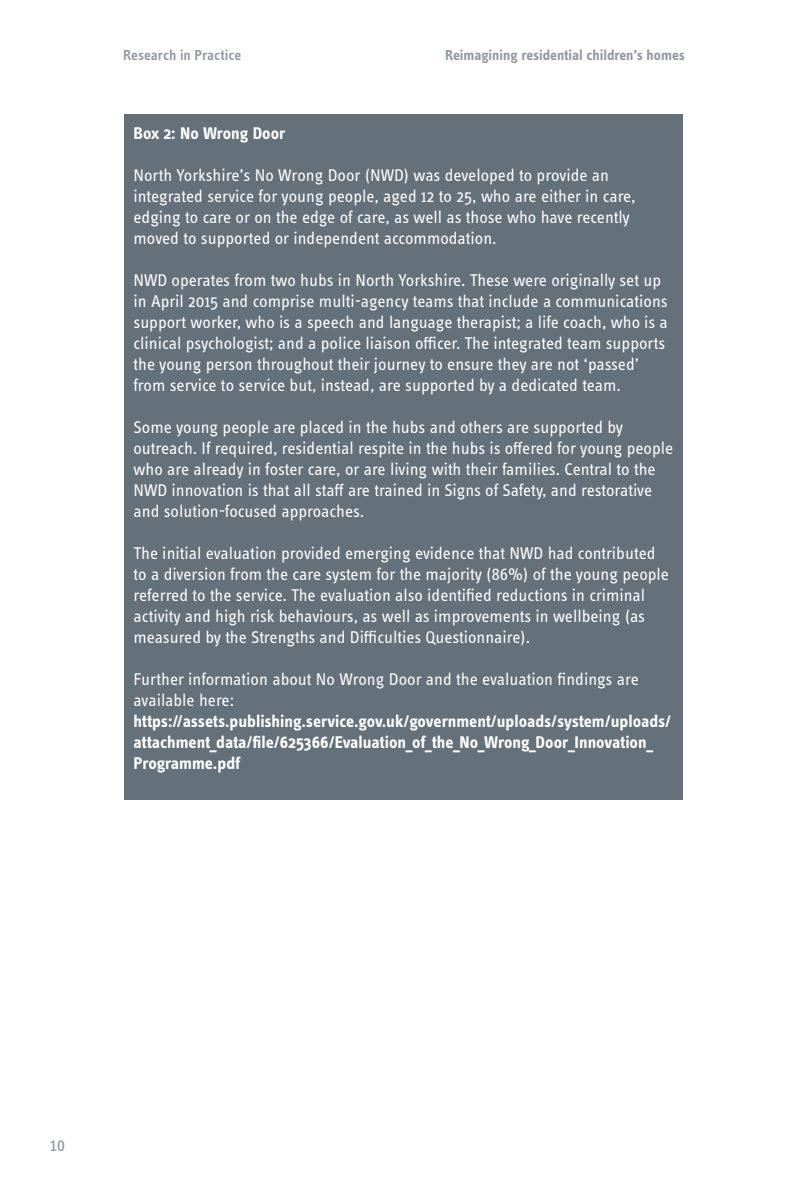
<style>
.page{position:relative;width:794px;height:1201px;background:#fff}
.page>*{position:absolute;margin:0;border:0;box-sizing:border-box;transform-origin:0 0}
.t1{font:17.5px/21px "Info Text Pro";color:#fff}
.t2{font:700 17.5px/21px "Info Text Pro";color:#fff}
.t3{font:17.5px "Info Text Pro";color:#9299a3}
.t4{font:700 14.88px "Info Text Pro";color:#9299a3}
.t5{font:600 14.88px "Info Text Pro";letter-spacing:-.005em;color:#9299a3}
</style>
<div class="page">
<div style="left:124px;top:115px;width:559px;height:684px;background:#64707a"></div>
<p class="t5" style="left:123px;top:46px;width:120px">Research in Practice</p>
<p class="t4" style="left:445px;top:46px;width:241px">Reimagining residential children’s homes</p>
<p class="t2" style="left:133px;top:122px;width:154px">Box 2: No Wrong Door</p>
<p class="t1" style="left:133px;top:164px;width:503px">North Yorkshire’s No Wrong Door (NWD) was developed to provide an integrated service for young people, aged 12 to 25, who are either in care, edging to care or on the edge of care, as well as those who have recently moved to supported or independent accommodation.</p>
<p class="t1" style="left:133px;top:269px;width:536px">NWD operates from two hubs in North Yorkshire. These were originally set up in April 2015 and comprise multi-agency teams that include a communications support worker, who is a speech and language therapist; a life coach, who is a clinical psychologist; and a police liaison officer. The integrated team supports the young person throughout their journey to ensure they are not ‘passed’ from service to service but, instead, are supported by a dedicated team.</p>
<p class="t1" style="left:133px;top:416px;width:541px">Some young people are placed in the hubs and others are supported by outreach. If required, residential respite in the hubs is offered for young people who are already in foster care, or are living with their families. Central to the NWD innovation is that all staff are trained in Signs of Safety, and restorative and solution-focused approaches.</p>
<p class="t1" style="left:133px;top:542px;width:537px">The initial evaluation provided emerging evidence that NWD had contributed to a diversion from the care system for the majority (86%) of the young people referred to the service. The evaluation also identified reductions in criminal activity and high risk behaviours, as well as improvements in wellbeing (as measured by the Strengths and Difficulties Questionnaire).</p>
<p class="t1" style="left:133px;top:668px;width:507px">Further information about No Wrong Door and the evaluation findings are available here:</p>
<p class="t2" style="left:133px;top:710px;width:539px">https://assets.publishing.service.gov.uk/government/uploads/system/uploads/ attachment_data/file/625366/Evaluation_of_the_No_Wrong_Door_Innovation_<br>Programme.pdf</p>
<p class="t3" style="left:50px;top:1135px;width:17px">10</p>
</div>
